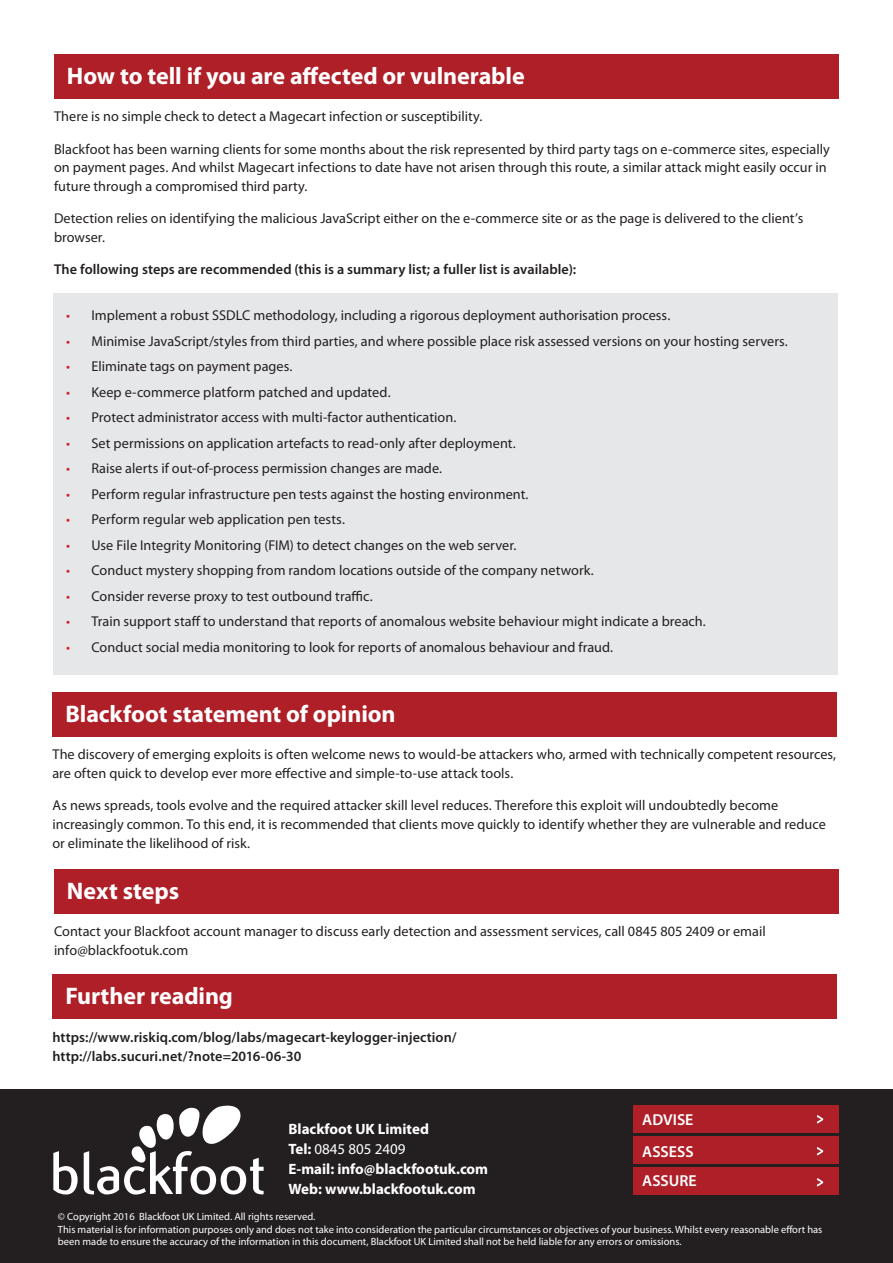
<style>
.page{position:relative;width:893px;height:1263px;background:#fff}
.page>*{position:absolute;margin:0;border:0;box-sizing:border-box;transform-origin:0 0}
.Main_Text{font:700 24px "Myriad Pro";letter-spacing:-.005em;color:#fff}
.t1{font:600 15.9px/32.1px "Myriad Pro";color:#fff}
.Main_Text-2{font:700 15px "Myriad Pro";color:#fff}
.Main_Text-3{font:15px "Myriad Pro";color:#fff}
.t2{font:14.25px/18.8px "Myriad Pro";color:#231f20}
.t3{font:600 14.25px "Myriad Pro";letter-spacing:.005em;color:#231f20}
.Main_Text-4{font:10.5px/12.6px "Myriad Pro";color:#fff}
.s1{color:#d1232a}
.s2{font-weight:700}
</style>
<div class="page">
<div style="left:53px;top:293px;width:785px;height:382px;background:#e6e7e9"></div>
<div style="left:0;top:1090px;width:893px;height:173px;background:#231f20"></div>
<svg style="left:53px;top:1151px;width:25px;height:44px"></svg>
<svg style="left:84px;top:1105px;width:180px;height:90px"></svg>
<div style="left:633px;top:1105px;width:205px;height:28px;background:#af1f28"></div>
<div style="left:633px;top:1136px;width:205px;height:28px;background:#af1f28"></div>
<div style="left:633px;top:1167px;width:205px;height:28px;background:#af1f28"></div>
<svg style="left:817px;top:1115px;width:6px;height:8px"></svg>
<svg style="left:817px;top:1147px;width:6px;height:8px"></svg>
<svg style="left:817px;top:1178px;width:6px;height:8px"></svg>
<div style="left:54px;top:54px;width:785px;height:45px;background:#af1f28"></div>
<div style="left:54px;top:869px;width:785px;height:44px;background:#af1f28"></div>
<div style="left:52px;top:692px;width:785px;height:45px;background:#af1f28"></div>
<div style="left:52px;top:974px;width:785px;height:44px;background:#af1f28"></div>
<p class="Main_Text" style="left:67px;top:60px;width:459px">How to tell if you are affected or vulnerable</p>
<p class="t2" style="left:54px;top:107px;width:430px">There is no simple check to detect a Magecart infection or susceptibility.</p>
<p class="t2" style="left:54px;top:139px;width:777px">Blackfoot has been warning clients for some months about the risk represented by third party tags on e-commerce sites, especially on payment pages. And whilst Magecart infections to date have not arisen through this route, a similar attack might easily occur in future through a compromised third party.</p>
<p class="t2" style="left:54px;top:209px;width:751px">Detection relies on identifying the malicious JavaScript either on the e-commerce site or as the page is delivered to the client’s browser.</p>
<p class="t3" style="left:54px;top:261px;width:524px">The following steps are recommended (this is a summary list; a fuller list is available):</p>
<p class="t2" style="left:66px;top:306px;width:606px"><span class="s1">•</span> Implement a robust SSDLC methodology, including a rigorous deployment authorisation process.</p>
<p class="t2" style="left:66px;top:331px;width:723px"><span class="s1">•</span> Minimise JavaScript/styles from third parties, and where possible place risk assessed versions on your hosting servers.</p>
<p class="t2" style="left:66px;top:357px;width:228px"><span class="s1">•</span> Eliminate tags on payment pages.</p>
<p class="t2" style="left:66px;top:382px;width:326px"><span class="s1">•</span> Keep e-commerce platform patched and updated.</p>
<p class="t2" style="left:66px;top:408px;width:392px"><span class="s1">•</span> Protect administrator access with multi-factor authentication.</p>
<p class="t2" style="left:66px;top:433px;width:451px"><span class="s1">•</span> Set permissions on application artefacts to read-only after deployment.</p>
<p class="t2" style="left:66px;top:459px;width:378px"><span class="s1">•</span> Raise alerts if out-of-process permission changes are made.</p>
<p class="t2" style="left:66px;top:484px;width:464px"><span class="s1">•</span> Perform regular infrastructure pen tests against the hosting environment.</p>
<p class="t2" style="left:66px;top:510px;width:280px"><span class="s1">•</span> Perform regular web application pen tests.</p>
<p class="t2" style="left:66px;top:535px;width:452px"><span class="s1">•</span> Use File Integrity Monitoring (FIM) to detect changes on the web server.</p>
<p class="t2" style="left:66px;top:561px;width:529px"><span class="s1">•</span> Conduct mystery shopping from random locations outside of the company network.</p>
<p class="t2" style="left:66px;top:586px;width:308px"><span class="s1">•</span> Consider reverse proxy to test outbound traffic.</p>
<p class="t2" style="left:66px;top:612px;width:641px"><span class="s1">•</span> Train support staff to understand that reports of anomalous website behaviour might indicate a breach.</p>
<p class="t2" style="left:66px;top:637px;width:549px"><span class="s1">•</span> Conduct social media monitoring to look for reports of anomalous behaviour and fraud.</p>
<p class="Main_Text" style="left:65px;top:698px;width:332px">Blackfoot statement of opinion</p>
<p class="t2" style="left:52px;top:745px;width:785px">The discovery of emerging exploits is often welcome news to would-be attackers who, armed with technically competent resources, are often quick to develop ever more effective and simple-to-use attack tools.</p>
<p class="t2" style="left:52px;top:796px;width:775px">As news spreads, tools evolve and the required attacker skill level reduces. Therefore this exploit will undoubtedly become increasingly common. To this end, it is recommended that clients move quickly to identify whether they are vulnerable and reduce or eliminate the likelihood of risk.</p>
<p class="Main_Text" style="left:67px;top:875px;width:114px">Next steps</p>
<p class="t2" style="left:54px;top:922px;width:713px">Contact your Blackfoot account manager to discuss early detection and assessment services, call 0845 805 2409 or email</p>
<p class="t2" style="left:54px;top:941px;width:136px">info@blackfootuk.com</p>
<p class="Main_Text" style="left:65px;top:980px;width:169px">Further reading</p>
<p class="t3" style="left:52px;top:1028px;width:406px">https://www.riskiq.com/blog/labs/magecart-keylogger-injection/</p>
<p class="t3" style="left:52px;top:1047px;width:250px">http://labs.sucuri.net/?note=2016-06-30</p>
<p class="Main_Text-2" style="left:289px;top:1119px;width:142px">Blackfoot UK Limited</p>
<p class="Main_Text-3" style="left:289px;top:1139px;width:118px"><span class="s2">Tel:</span> 0845 805 2409</p>
<p class="Main_Text-2" style="left:289px;top:1159px;width:201px">E-mail: info@blackfootuk.com</p>
<p class="Main_Text-2" style="left:289px;top:1179px;width:189px">Web: www.blackfootuk.com</p>
<p class="t1" style="left:642px;top:1103px;width:53px">ADVISE<br>ASSESS</p>
<p class="t1" style="left:642px;top:1164px;width:56px">ASSURE</p>
<p class="Main_Text-4" style="left:58px;top:1210px;width:259px">© Copyright 2016 Blackfoot UK Limited. All rights reserved.</p>
<p class="Main_Text-4" style="left:58px;top:1222px;width:766px">This material is for information purposes only and does not take into consideration the particular circumstances or objectives of your business. Whilst every reasonable effort has been made to ensure the accuracy of the information in this document, Blackfoot UK Limited shall not be held liable for any errors or omissions.</p>
</div>
